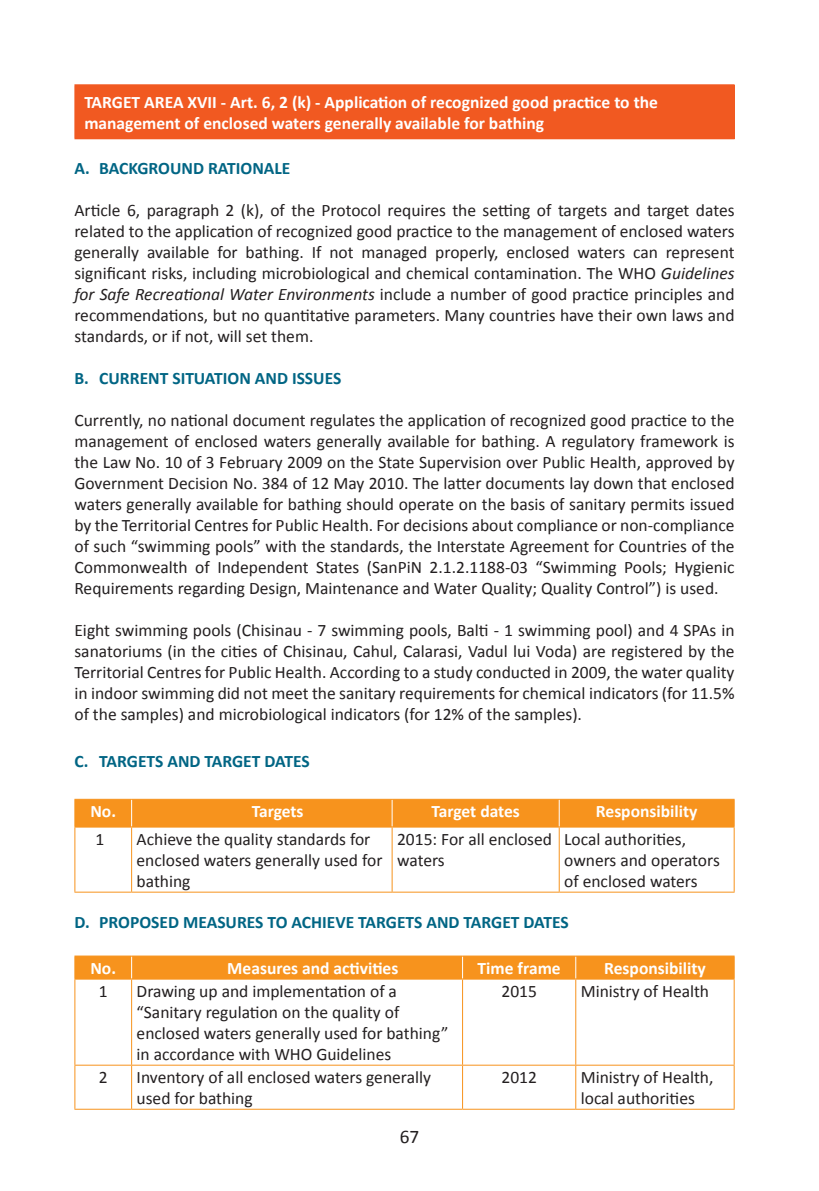
<style>
.page{position:relative;width:819px;height:1191px;background:#fff}
.page>*{position:absolute;margin:0;border:0;box-sizing:border-box;transform-origin:0 0}
.t1{font:19.25px "Calibri";color:#231f20}
.t2{font:17.5px/21px "Calibri";color:#231f20}
.t3{font:700 17.5px/21px "Calibri";color:#fff}
.t4{font:700 17.5px "Calibri";color:#016584}
.s1{font-style:italic}
</style>
<div class="page">
<div style="left:75px;top:85px;width:659px;height:54px;background:#f15921"></div>
<hr style="left:74px;top:84px;width:660px;height:1px;background:#f15921">
<hr style="left:74px;top:85px;width:1px;height:53px;background:#f15921">
<hr style="left:74px;top:138px;width:660px;height:1px;background:#f15921">
<div style="left:74px;top:799px;width:660px;height:27px;background:#f7931d"></div>
<hr style="left:74px;top:826px;width:58px;height:1px;background:#f7931d">
<hr style="left:74px;top:827px;width:1px;height:64px;background:#f7931d">
<hr style="left:132px;top:826px;width:260px;height:1px;background:#f7931d">
<hr style="left:131px;top:827px;width:1px;height:64px;background:#f7931d">
<hr style="left:392px;top:826px;width:167px;height:1px;background:#f7931d">
<hr style="left:391px;top:827px;width:1px;height:64px;background:#f7931d">
<hr style="left:559px;top:826px;width:175px;height:1px;background:#f7931d">
<hr style="left:558px;top:827px;width:1px;height:64px;background:#f7931d">
<hr style="left:733px;top:827px;width:1px;height:64px;background:#f7931d">
<hr style="left:74px;top:891px;width:58px;height:1px;background:#f7931d">
<hr style="left:132px;top:891px;width:260px;height:1px;background:#f7931d">
<hr style="left:392px;top:891px;width:167px;height:1px;background:#f7931d">
<hr style="left:559px;top:891px;width:175px;height:1px;background:#f7931d">
<hr style="left:74px;top:955px;width:58px;height:1px;background:#f7931d">
<hr style="left:132px;top:955px;width:330px;height:1px;background:#f7931d">
<hr style="left:462px;top:955px;width:113px;height:1px;background:#f7931d">
<hr style="left:575px;top:955px;width:159px;height:1px;background:#f7931d">
<div style="left:74px;top:956px;width:660px;height:22px;background:#f7931d"></div>
<hr style="left:74px;top:978px;width:58px;height:1px;background:#f7931d">
<hr style="left:74px;top:979px;width:1px;height:85px;background:#f7931d">
<hr style="left:132px;top:978px;width:330px;height:1px;background:#f7931d">
<hr style="left:131px;top:979px;width:1px;height:85px;background:#f7931d">
<hr style="left:462px;top:978px;width:113px;height:1px;background:#f7931d">
<hr style="left:462px;top:979px;width:1px;height:85px;background:#f7931d">
<hr style="left:575px;top:978px;width:159px;height:1px;background:#f7931d">
<hr style="left:575px;top:979px;width:1px;height:85px;background:#f7931d">
<hr style="left:733px;top:979px;width:1px;height:85px;background:#f7931d">
<hr style="left:74px;top:1064px;width:58px;height:1px;background:#f7931d">
<hr style="left:74px;top:1065px;width:1px;height:43px;background:#f7931d">
<hr style="left:132px;top:1064px;width:330px;height:1px;background:#f7931d">
<hr style="left:131px;top:1065px;width:1px;height:43px;background:#f7931d">
<hr style="left:462px;top:1064px;width:113px;height:1px;background:#f7931d">
<hr style="left:462px;top:1065px;width:1px;height:43px;background:#f7931d">
<hr style="left:575px;top:1064px;width:159px;height:1px;background:#f7931d">
<hr style="left:575px;top:1065px;width:1px;height:43px;background:#f7931d">
<hr style="left:733px;top:1065px;width:1px;height:43px;background:#f7931d">
<hr style="left:74px;top:1108px;width:58px;height:1px;background:#f7931d">
<hr style="left:132px;top:1108px;width:330px;height:1px;background:#f7931d">
<hr style="left:462px;top:1108px;width:113px;height:1px;background:#f7931d">
<hr style="left:575px;top:1108px;width:159px;height:1px;background:#f7931d">
<p class="t3" style="left:84px;top:91px;width:575px">TARGET AREA XVII - Art. 6, 2 (k) - Application of recognized good practice to the management of enclosed waters generally available for bathing</p>
<p class="t4" style="left:74px;top:158px;width:26px">A. BAC</p>
<p class="t4" style="left:129px;top:158px;width:21px">KGROUND</p>
<p class="t4" style="left:208px;top:158px;width:10px">RATIONALE</p>
<p class="t2" style="left:74px;top:199px;width:661px;text-align:justify">Article 6, paragraph 2 (k), of the Protocol requires the setting of targets and target dates related to the application of recognized good practice to the management of enclosed waters generally available for bathing. If not managed properly, enclosed waters can represent significant risks, including microbiological and chemical contamination. The WHO <span class="s1">Guidelines for Safe Recreational Water Environments</span> include a number of good practice principles and recommendations, but no quantitative parameters. Many countries have their own laws and standards, or if not, will set them.</p>
<p class="t4" style="left:74px;top:368px;width:26px">B. CURRENT</p>
<p class="t4" style="left:172px;top:368px;width:18px">SITUATION</p>
<p class="t4" style="left:255px;top:368px;width:12px">AND</p>
<p class="t4" style="left:292px;top:368px;width:51px">ISSUES</p>
<p class="t2" style="left:74px;top:409px;width:661px;text-align:justify">Currently, no national document regulates the application of recognized good practice to the management of enclosed waters generally available for bathing. A regulatory framework is the Law No. 10 of 3 February 2009 on the State Supervision over Public Health, approved by Government Decision No. 384 of 12 May 2010. The latter documents lay down that enclosed waters generally available for bathing should operate on the basis of sanitary permits issued by the Territorial Centres for Public Health. For decisions about compliance or non-compliance of such “swimming pools” with the standards, the Interstate Agreement for Countries of the Commonwealth of Independent States (SanPiN 2.1.2.1188-03 “Swimming Pools; Hygienic Requirements regarding Design, Maintenance and Water Quality; Quality Control”) is used.</p>
<p class="t2" style="left:74px;top:619px;width:661px;text-align:justify">Eight swimming pools (Chisinau - 7 swimming pools, Balti - 1 swimming pool) and 4 SPAs in sanatoriums (in the cities of Chisinau, Cahul, Calarasi, Vadul lui Voda) are registered by the Territorial Centres for Public Health. According to a study conducted in 2009, the water quality in indoor swimming did not meet the sanitary requirements for chemical indicators (for 11.5% of the samples) and microbiological indicators (for 12% of the samples).</p>
<p class="t4" style="left:74px;top:750px;width:25px">C. TARGET</p>
<p class="t4" style="left:155px;top:750px;width:25px">S AND</p>
<p class="t4" style="left:204px;top:750px;width:11px">TARGET</p>
<p class="t4" style="left:264px;top:750px;width:10px">DATE</p>
<p class="t4" style="left:301px;top:750px;width:10px">S</p>
<p class="t3" style="left:90px;top:800px;width:27px">No.</p>
<p class="t3" style="left:252px;top:800px;width:53px">Targets</p>
<p class="t3" style="left:431px;top:800px;width:90px">Target dates</p>
<p class="t3" style="left:596px;top:800px;width:103px">Responsibility</p>
<p class="t2" style="left:96px;top:828px;width:10px">1</p>
<p class="t2" style="left:137px;top:828px;width:247px">Achieve the quality standards for enclosed waters generally used for bathing</p>
<p class="t2" style="left:397px;top:828px;width:156px">2015: For all enclosed waters</p>
<p class="t2" style="left:564px;top:828px;width:157px">Local authorities, owners and operators of enclosed waters</p>
<p class="t4" style="left:74px;top:911px;width:227px">D. PROPOSED MEASURES TO ACHIEVE</p>
<p class="t4" style="left:358px;top:911px;width:11px">TARGET</p>
<p class="t4" style="left:414px;top:911px;width:25px">S AND</p>
<p class="t4" style="left:463px;top:911px;width:11px">TARGET</p>
<p class="t4" style="left:523px;top:911px;width:10px">DATE</p>
<p class="t4" style="left:560px;top:911px;width:10px">S</p>
<p class="t3" style="left:90px;top:957px;width:27px">No.</p>
<p class="t3" style="left:227px;top:957px;width:173px">Measures and activities</p>
<p class="t3" style="left:477px;top:957px;width:85px">Time frame</p>
<p class="t3" style="left:604px;top:957px;width:103px">Responsibility</p>
<p class="t2" style="left:99px;top:980px;width:10px">1</p>
<p class="t2" style="left:137px;top:980px;width:313px">Drawing up and implementation of a “Sanitary regulation on the quality of enclosed waters generally used for bathing” in accordance with WHO Guidelines</p>
<p class="t2" style="left:501px;top:980px;width:37px">2015</p>
<p class="t2" style="left:580px;top:980px;width:130px">Ministry of Health</p>
<p class="t2" style="left:99px;top:1066px;width:10px">2</p>
<p class="t2" style="left:137px;top:1066px;width:296px">Inventory of all enclosed waters generally used for bathing</p>
<p class="t2" style="left:501px;top:1066px;width:37px">2012</p>
<p class="t2" style="left:580px;top:1066px;width:134px">Ministry of Health, local authorities</p>
<p class="t1" style="left:399px;top:1124px;width:21px">67</p>
</div>
